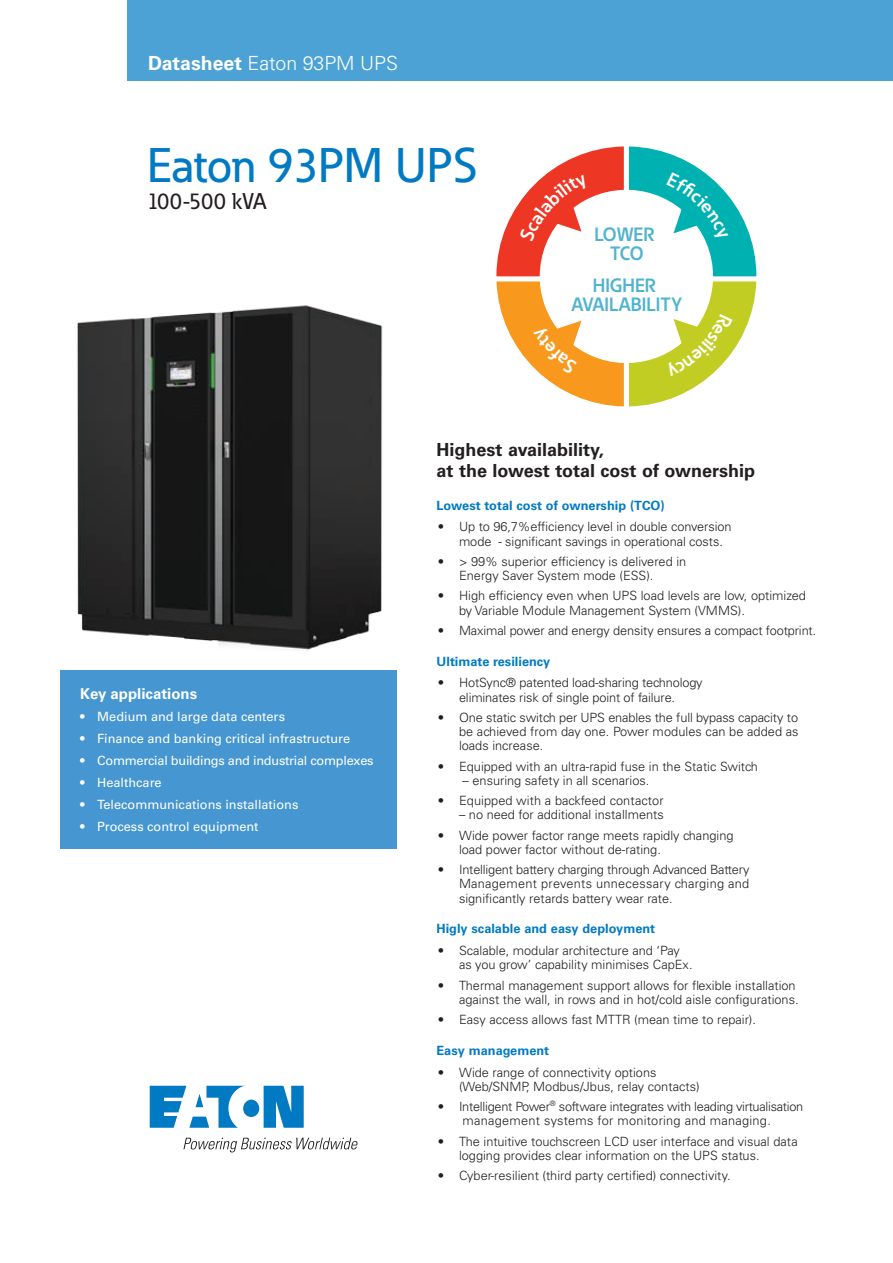
<style>
.page{position:relative;width:893px;height:1263px;background:#fff}
.page>*{position:absolute;margin:0;border:0;box-sizing:border-box;transform-origin:0 0}
.t1{font:500 48px "Eaton";color:#007ac3}
.t2{font:500 22.5px "Eaton";color:#231f20}
.t3{font:300 19.5px "Univers LT Std";color:#fff}
.t4{font:700 19.05px/19px "Eaton";color:#50b3cf;text-align:center}
.t5{font:700 19.05px/19px "Eaton";letter-spacing:-.02em;color:#50b3cf;text-align:center}
.t6{font:700 18px/21px "Univers LT Std";color:#231f20}
.t7{font:700 15px "Univers LT Std";color:#fff}
.t8{font:300 12.75px/14.2px "Univers LT Std";color:#231f20}
.t9{font:12.75px "Univers LT Std";color:#fff}
.t10{font:300 12.75px/14.2px "Univers LT Std";letter-spacing:-.02em;color:#231f20;text-align:center}
.t11{font:700 12.75px "Univers LT Std";color:#007ac3}
.t12{font:12.75px "Univers LT Std";letter-spacing:-.02em;color:#fff}
.s1{font-weight:700}
</style>
<div class="page">
<div style="left:127px;top:0;width:766px;height:80px;background:#4da2d5"></div>
<svg style="left:150px;top:1086px;width:154px;height:42px"></svg>
<svg style="left:183px;top:1138px;width:175px;height:14px"></svg>
<div style="left:61px;top:670px;width:336px;height:178px;background:#4596d1"></div>
<img style="left:77px;top:305px;width:306px;height:345px">
<svg style="left:496px;top:146px;width:260px;height:260px"></svg>
<h3 class="t3" style="left:148px;top:51px;width:251px"><span class="s1">Datasheet</span> Eaton 93PM UPS</h3>
<h1 class="t1" style="left:147px;top:136px;width:331px">Eaton 93PM UPS</h1>
<h2 class="t2" style="left:147px;top:187px;width:121px">100-500 kVA</h2>
<h3 class="t5" style="left:594px;top:227px;width:62px">LOWER<br>TCO</h3>
<h3 class="t4" style="left:571px;top:277px;width:112px">HIGHER<br>AVAILABILITY</h3>
<p class="t7" style="left:80px;top:684px;width:119px">Key applications</p>
<p class="t9" style="left:80px;top:708px;width:207px">• Medium and large data centers</p>
<p class="t9" style="left:80px;top:731px;width:271px">• Finance and banking critical infrastructure</p>
<p class="t12" style="left:80px;top:753px;width:295px">• Commercial buildings and industrial complexes</p>
<p class="t9" style="left:80px;top:775px;width:83px">• Healthcare</p>
<p class="t9" style="left:80px;top:797px;width:220px">• Telecommunications installations</p>
<p class="t9" style="left:80px;top:819px;width:180px">• Process control equipment</p>
<h3 class="t6" style="left:437px;top:440px;width:320px">Highest availability,<br>at the lowest total cost of ownership</h3>
<p class="t11" style="left:437px;top:498px;width:230px">Lowest total cost of ownership (TCO)</p>
<p class="t8" style="left:459px;top:520px;width:274px;text-indent:-21px">• Up to 96,7%efficiency level in double conversion mode - significant savings in operational costs.</p>
<p class="t8" style="left:459px;top:554px;width:229px;text-indent:-21px">• &gt; 99% superior efficiency is delivered in<br>Energy Saver System mode (ESS).</p>
<p class="t8" style="left:459px;top:589px;width:348px;text-indent:-21px">• High efficiency even when UPS load levels are low, optimized by Variable Module Management System (VMMS).</p>
<p class="t8" style="left:438px;top:623px;width:380px">• Maximal power and energy density ensures a compact footprint.</p>
<p class="t11" style="left:436px;top:654px;width:115px">Ultimate resiliency</p>
<p class="t8" style="left:438px;top:676px;width:266px;text-align:center">• HotSync® patented load-sharing technology eliminates risk of single point of failure.</p>
<p class="t8" style="left:459px;top:710px;width:341px;text-align:justify;text-indent:-21px">• One static switch per UPS enables the full bypass capacity to be achieved from day one. Power modules can be added as loads increase.</p>
<p class="t8" style="left:438px;top:759px;width:322px">• Equipped with an ultra-rapid fuse in the Static Switch</p>
<p class="t8" style="left:463px;top:773px;width:188px">– ensuring safety in all scenarios.</p>
<p class="t8" style="left:438px;top:793px;width:227px">• Equipped with a backfeed contactor</p>
<p class="t8" style="left:459px;top:808px;width:206px">– no need for additional installments</p>
<p class="t8" style="left:459px;top:828px;width:276px;text-indent:-21px">• Wide power factor range meets rapidly changing load power factor without de-rating.</p>
<p class="t8" style="left:459px;top:862px;width:292px;text-align:justify;text-indent:-21px">• Intelligent battery charging through Advanced Battery Management prevents unnecessary charging and significantly retards battery wear rate.</p>
<p class="t11" style="left:436px;top:921px;width:220px">Higly scalable and easy deployment</p>
<p class="t8" style="left:459px;top:943px;width:235px;text-indent:-21px">• Scalable, modular architecture and ‘Pay as you grow’ capability minimises CapEx.</p>
<p class="t8" style="left:438px;top:978px;width:362px;text-align:right">• Thermal management support allows for flexible installation against the wall, in rows and in hot/cold aisle configurations.</p>
<p class="t8" style="left:438px;top:1012px;width:320px">• Easy access allows fast MTTR (mean time to repair).</p>
<p class="t11" style="left:436px;top:1043px;width:114px">Easy management</p>
<p class="t8" style="left:459px;top:1065px;width:242px;text-indent:-21px">• Wide range of connectivity options (Web/SNMP, Modbus/Jbus, relay contacts)</p>
<p class="t10" style="left:438px;top:1099px;width:367px">• Intelligent Power<sup>®</sup> software integrates with leading virtualisation management systems for monitoring and managing.</p>
<p class="t8" style="left:459px;top:1134px;width:340px;text-indent:-21px">• The intuitive touchscreen LCD user interface and visual data logging provides clear information on the UPS status.</p>
<p class="t8" style="left:438px;top:1168px;width:294px">• Cyber-resilient (third party certified) connectivity.</p>
</div>
